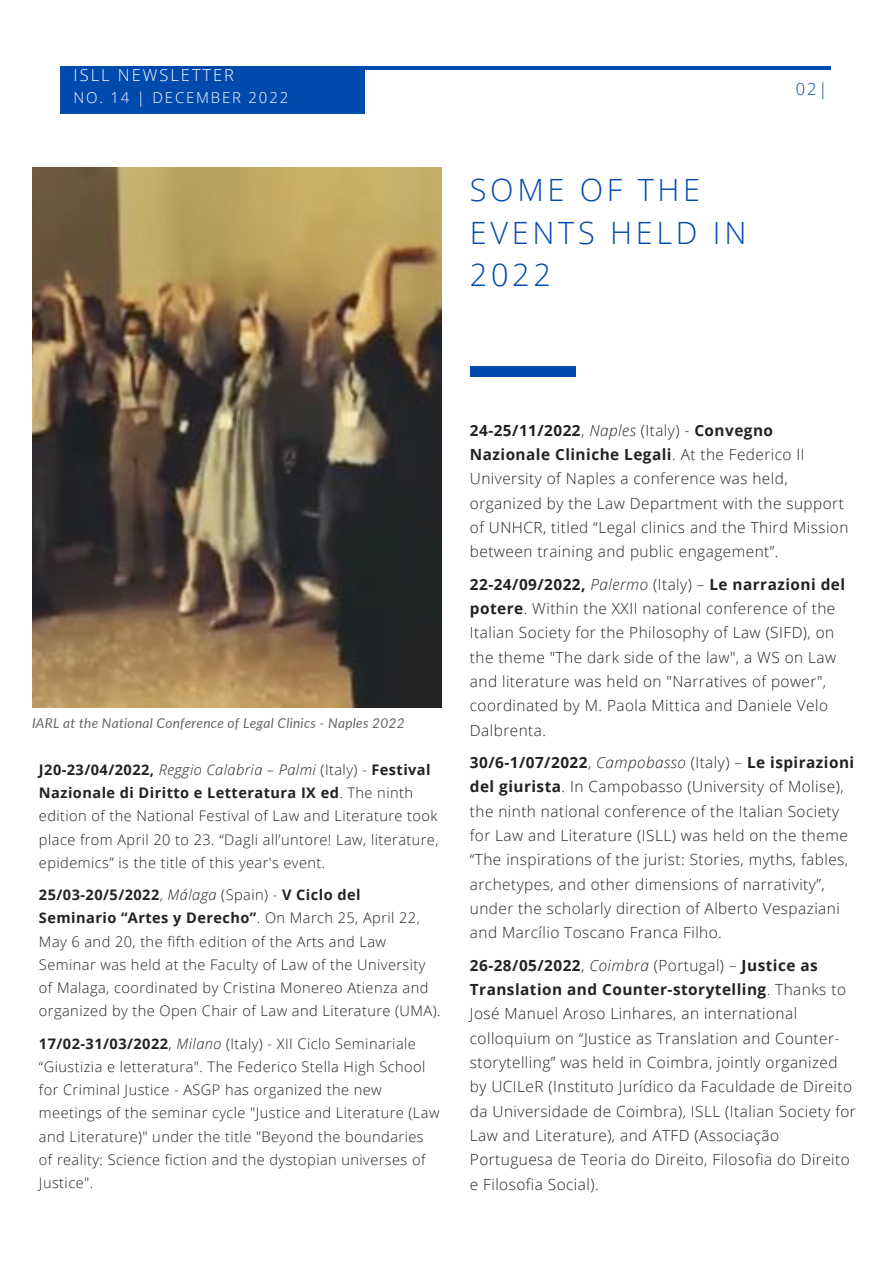
<style>
.page{position:relative;width:893px;height:1264px;background:#fff}
.page>*{position:absolute;margin:0;border:0;box-sizing:border-box;transform-origin:0 0}
.t1{font:300 30.75px/42.8px "Open Sans";letter-spacing:.12em;color:#004aad}
.t2{font:300 16.5px "Open Sans";letter-spacing:.12em;color:#fff}
.t3{font:300 16.5px "Open Sans";color:#004aad}
.t4{font:300 15.3px/24.3px "Open Sans";letter-spacing:.03em;color:#222}
.t5{font:300 15px "Open Sans";letter-spacing:.12em;color:#fff}
.t6{font:300 14.55px/23.2px "Open Sans";letter-spacing:.03em;color:#222}
.t7{font:italic 13.65px "Lato";letter-spacing:.02em;color:#666}
.s1{font-weight:700}
.s2{font-style:italic}
</style>
<div class="page">
<hr style="left:60px;top:66px;width:770px;height:4px;background:#004aad">
<div style="left:60px;top:66px;width:305px;height:47px;background:#004aad"></div>
<div style="left:470px;top:366px;width:105px;height:10px;background:#004aad"></div>
<img style="left:32px;top:168px;width:409px;height:539px">
<p class="t2" style="left:74px;top:64px;width:162px">ISLL NEWSLETTER</p>
<p class="t5" style="left:74px;top:87px;width:216px">NO. 14 | DECEMBER 2022</p>
<h1 class="t1" style="left:470px;top:168px;width:278px">SOME OF THE<br>EVENTS HELD IN<br>2022</h1>
<p class="t3" style="left:795px;top:77px;width:33px">02|</p>
<p class="t7" style="left:32px;top:715px;width:374px">IARL at the National Conference of Legal Clinics - Naples 2022</p>
<p class="t6" style="left:39px;top:757px;width:401px"><span class="s1">J20-23/04/2022,</span> <span class="s2">Reggio Calabria – Palmi</span> (Italy) - <span class="s1">Festival Nazionale di Diritto e Letteratura IX ed</span>. The ninth edition of the National Festival of Law and Literature took place from April 20 to 23. “Dagli all’untore! Law, literature, epidemics” is the title of this year's event.</p>
<p class="t6" style="left:39px;top:882px;width:403px"><span class="s1">25/03-20/5/2022</span>, <span class="s2">Málaga</span> (Spain) - <span class="s1">V Ciclo del Seminario “Artes y Derecho”</span>. On March 25, April 22, May 6 and 20, the fifth edition of the Arts and Law Seminar was held at the Faculty of Law of the University of Malaga, coordinated by Cristina Monereo Atienza and organized by the Open Chair of Law and Literature (UMA).</p>
<p class="t6" style="left:39px;top:1031px;width:402px"><span class="s1">17/02-31/03/2022</span>, <span class="s2">Milano</span> (Italy) - XII Ciclo Seminariale “Giustizia e letteratura". The Federico Stella High School for Criminal Justice - ASGP has organized the new meetings of the seminar cycle "Justice and Literature (Law and Literature)" under the title "Beyond the boundaries of reality: Science fiction and the dystopian universes of Justice".</p>
<p class="t4" style="left:470px;top:417px;width:380px"><span class="s1">24-25/11/2022</span>, <span class="s2">Naples</span> (Italy) - <span class="s1">Convegno Nazionale Cliniche Legali</span>. At the Federico II University of Naples a conference was held, organized by the Law Department with the support of UNHCR, titled “Legal clinics and the Third Mission between training and public engagement”.</p>
<p class="t4" style="left:470px;top:571px;width:376px"><span class="s1">22-24/09/2022,</span> <span class="s2">Palermo</span> (Italy) – <span class="s1">Le narrazioni del potere</span>. Within the XXII national conference of the Italian Society for the Philosophy of Law (SIFD), on the theme "The dark side of the law", a WS on Law and literature was held on "Narratives of power", coordinated by M. Paola Mittica and Daniele Velo Dalbrenta.</p>
<p class="t4" style="left:470px;top:749px;width:386px"><span class="s1">30/6-1/07/2022</span>, <span class="s2">Campobasso</span> (Italy) – <span class="s1">Le ispirazioni del giurista</span>. In Campobasso (University of Molise), the ninth national conference of the Italian Society for Law and Literature (ISLL) was held on the theme “The inspirations of the jurist: Stories, myths, fables, archetypes, and other dimensions of narrativity”, under the scholarly direction of Alberto Vespaziani and Marcílio Toscano Franca Filho.</p>
<p class="t4" style="left:470px;top:952px;width:387px"><span class="s1">26-28/05/2022</span>, <span class="s2">Coimbra</span> (Portugal) – <span class="s1">Justice as Translation and Counter-storytelling</span>. Thanks to José Manuel Aroso Linhares, an international colloquium on “Justice as Translation and Counter&shy;storytelling” was held in Coimbra, jointly organized by UCILeR (Instituto Jurídico da Faculdade de Direito da Universidade de Coimbra), ISLL (Italian Society for Law and Literature), and ATFD (Associação Portuguesa de Teoria do Direito, Filosofia do Direito e Filosofia Social).</p>
</div>
